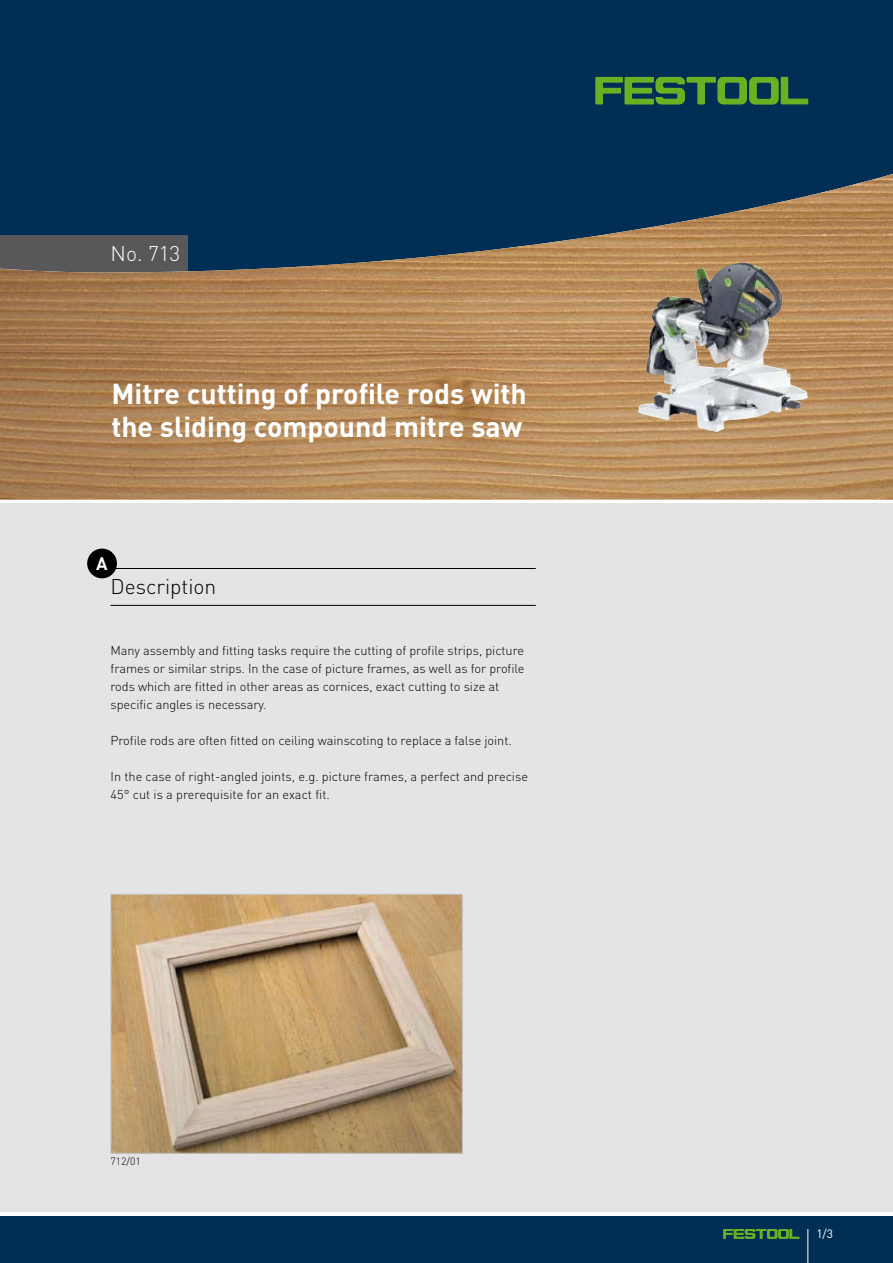
<style>
.page{position:relative;width:893px;height:1263px;background:#fff}
.page>*{position:absolute;margin:0;border:0;box-sizing:border-box;transform-origin:0 0}
.t1{font:700 28.5px/33px "DIN Pro";color:#fff}
.t2{font:300 21px "DIN Pro";color:#000}
.t3{font:300 21px "DIN Pro";color:#fff}
.t4{font:700 18px "DIN Pro";color:#fff}
.t5{font:300 12.75px/18px "DIN Pro";letter-spacing:-.005em;color:#000}
.t6{font:12px "DIN Pro";color:#fff}
.t7{font:300 10.5px "DIN Pro";color:#000}
</style>
<div class="page">
<div style="left:0;top:1216px;width:893px;height:47px;background:#002e54"></div>
<svg style="left:723px;top:1229px;width:76px;height:10px"></svg>
<hr style="left:807px;top:1229px;width:1px;height:34px;background:#fff">
<div style="left:0;top:0;width:893px;height:310px;background:#002e54"></div>
<div style="left:0;top:504px;width:893px;height:708px;background:#e3e4e5"></div>
<img style="left:0;top:174px;width:893px;height:326px">
<svg style="left:596px;top:77px;width:212px;height:27px"></svg>
<hr style="left:111px;top:568px;width:425px;height:1px;background:#000">
<hr style="left:111px;top:605px;width:425px;height:1px;background:#000">
<div style="left:87px;top:549px;width:30px;height:29px;background:#000;border-radius:50%"></div>
<img style="left:113px;top:896px;width:348px;height:255px">
<div style="left:111px;top:894px;width:352px;height:259px;border:1px solid #c5c6c8"></div>
<img style="left:638px;top:264px;width:117px;height:168px">
<h2 class="t3" style="left:111px;top:239px;width:71px">No. 713</h2>
<h1 class="t1" style="left:111px;top:376px;width:417px">Mitre cutting of profile rods with the sliding compound mitre saw</h1>
<h3 class="t4" style="left:96px;top:551px;width:13px">A</h3>
<h2 class="t2" style="left:111px;top:572px;width:107px">Description</h2>
<p class="t5" style="left:111px;top:641px;width:415px">Many assembly and fitting tasks require the cutting of profile strips, picture frames or similar strips. In the case of picture frames, as well as for profile rods which are fitted in other areas as cornices, exact cutting to size at specific angles is necessary.</p>
<p class="t5" style="left:111px;top:731px;width:403px">Profile rods are often fitted on ceiling wainscoting to replace a false joint.</p>
<p class="t5" style="left:111px;top:767px;width:419px">In the case of right-angled joints, e.g. picture frames, a perfect and precise<br>45° cut is a prerequisite for an exact fit.</p>
<p class="t7" style="left:111px;top:1154px;width:32px">712/01</p>
<p class="t6" style="left:816px;top:1225px;width:18px">1/3</p>
</div>
